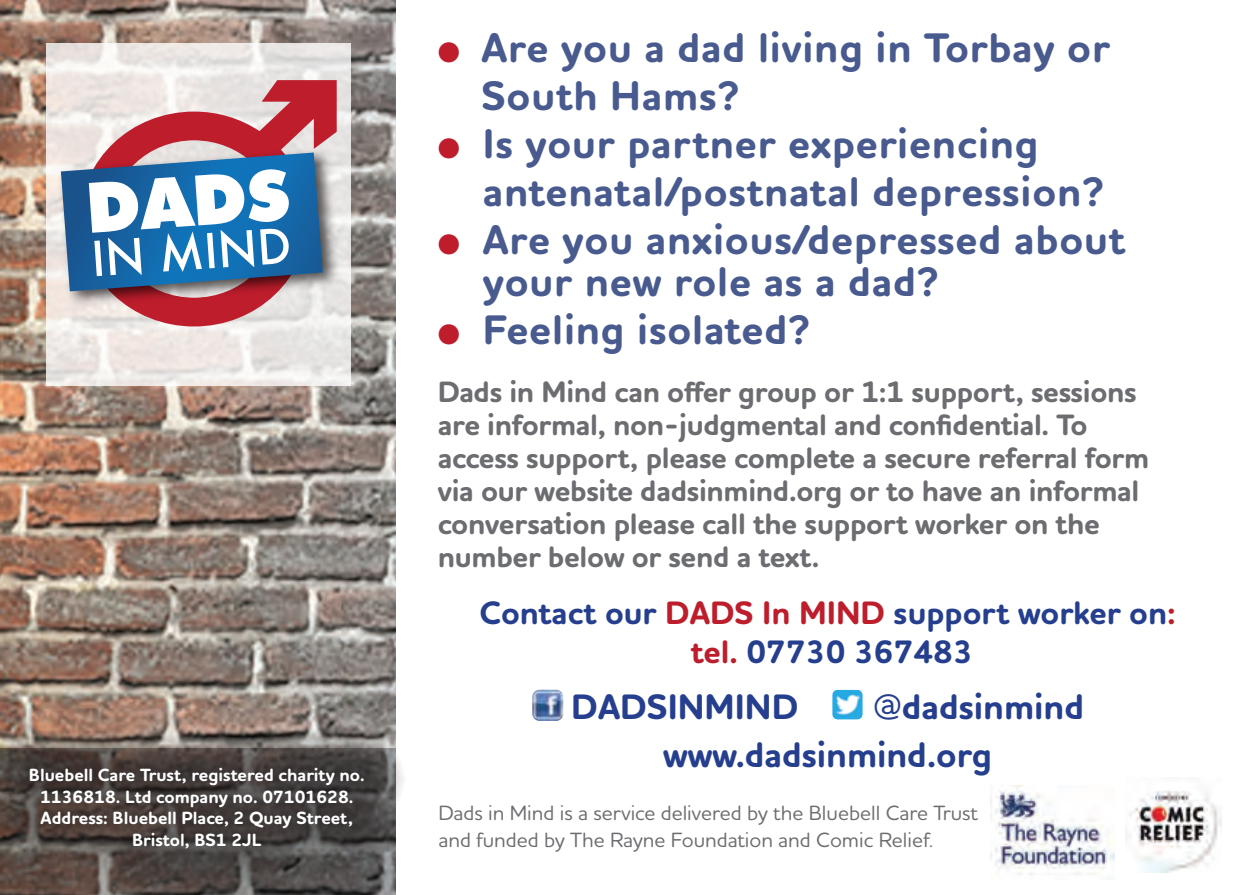
<style>
.page{position:relative;width:1259px;height:895px;background:#fff}
.page>*{position:absolute;margin:0;border:0;box-sizing:border-box;transform-origin:0 0}
.t1{font:700 42px/48px "Houschka Rounded";letter-spacing:.02em;color:#485a8e}
.t2{font:700 36px/47.4px "Houschka Rounded";color:#253f8e}
.t3{font:700 33px/39px "Houschka Rounded";color:#253f8e;text-align:center}
.t4{font:700 30px/33px "Houschka Rounded";letter-spacing:-.01em;color:#6c6d70}
.t5{font:500 21px/27px "Houschka Rounded";color:#6c6d70}
.t6{font:700 18px/21.6px "Houschka Rounded";color:#fff;text-align:center}
.s1{color:#be1d2c}
</style>
<div class="page">
<img style="left:0;top:0;width:395px;height:724px">
<img style="left:532px;top:689px;width:31px;height:31px">
<svg style="left:47px;top:44px;width:304px;height:341px;fill:#ede7e4"></svg>
<svg style="left:80px;top:80px;width:257px;height:246px;background:#d89397"></svg>
<img style="left:53px;top:143px;width:291px;height:169px">
<svg style="left:61px;top:152px;width:262px;height:139px"></svg>
<img style="left:833px;top:690px;width:29px;height:28px">
<div style="left:830px;top:687px;width:35px;height:34px;border:2px solid #fff;border-radius:7px"></div>
<svg style="left:0;top:889px;width:396px;height:5px;background:#4e4643"></svg>
<svg style="left:0;top:724px;width:403px;height:165px;background:#574f4b"></svg>
<img style="left:1125px;top:791px;width:96px;height:81px">
<img style="left:991px;top:785px;width:123px;height:94px">
<svg style="left:0;top:891px;width:3px;height:4px"></svg>
<p class="t6" style="left:29px;top:764px;width:337px">Bluebell Care Trust, registered charity no.<br>1136818. Ltd company no. 07101628.<br>Address: Bluebell Place, 2 Quay Street, Bristol, BS1 2JL</p>
<h1 class="t1" style="left:481px;top:24px;width:630px;text-indent:-44px"><span class="s1">●</span> Are you a dad living in Torbay or<br>South Hams?</h1>
<h1 class="t1" style="left:483px;top:120px;width:623px;text-indent:-45px"><span class="s1">●</span> Is your partner experiencing antenatal/postnatal depression?</h1>
<h1 class="t1" style="left:483px;top:219px;width:644px;line-height:42px;text-indent:-45px"><span class="s1">●</span> Are you anxious/depressed about your new role as a dad?</h1>
<h1 class="t1" style="left:438px;top:306px;width:374px"><span class="s1">●</span> Feeling isolated?</h1>
<p class="t4" style="left:438px;top:375px;width:713px">Dads in Mind can offer group or 1:1 support, sessions are informal, non-judgmental and confidential. To access support, please complete a secure referral form via our website dadsinmind.org or to have an informal conversation please call the support worker on the number below or send a text.</p>
<p class="t3" style="left:479px;top:594px;width:698px">Contact our <span class="s1">DADS In MIND</span> support worker on<span class="s1">: tel.</span> 07730 367483</p>
<p class="t2" style="left:571px;top:684px;width:229px">DADSINMIND</p>
<p class="t2" style="left:663px;top:684px;width:422px;text-indent:210px">@dadsinmind www.dadsinmind.org</p>
<p class="t5" style="left:438px;top:798px;width:541px">Dads in Mind is a service delivered by the Bluebell Care Trust and funded by The Rayne Foundation and Comic Relief.</p>
</div>
